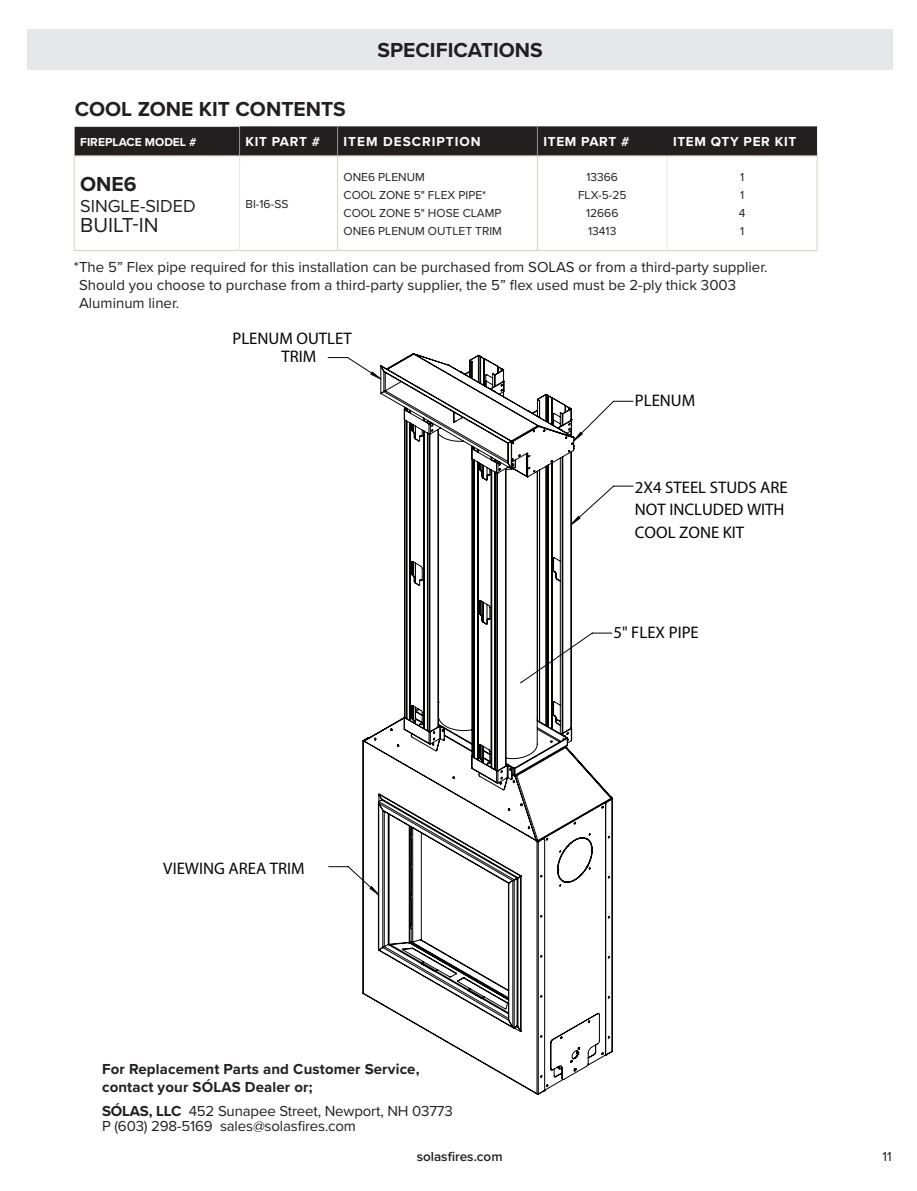
<style>
.page{position:relative;width:917px;height:1191px;background:#fff}
.page>*{position:absolute;margin:0;border:0;box-sizing:border-box;transform-origin:0 0}
.t1{font:700 21px "Proxima Nova";color:#231f20}
.t2{font:21px "Proxima Nova";color:#231f20}
.t3{font:18px "Proxima Nova";color:#231f20}
.t4{font:16.8px/22.6px "Century Gothic";color:#050504}
.t5{font:15px/18px "Proxima Nova";color:#231f20}
.t6{font:700 15px/18px "Proxima Nova";letter-spacing:.01em;color:#231f20}
.t7{font:700 13.5px "Proxima Nova";letter-spacing:.05em;color:#fff}
.t8{font:700 13.5px "Proxima Nova";letter-spacing:.075em;color:#fff}
.t9{font:600 13.5px "Proxima Nova";color:#231f20}
.t10{font:13.5px "Proxima Nova";color:#231f20}
.t11{font:12px "Proxima Nova";color:#231f20}
.t12{font:700 12px "Proxima Nova";color:#fff}
.s1{font-weight:700}
</style>
<div class="page">
<div style="left:27px;top:29px;width:866px;height:40px;background:#e6e7e9"></div>
<div style="left:75px;top:126px;width:742px;height:30px;background:#231f20"></div>
<hr style="left:239px;top:126px;width:1px;height:30px;background:#939598">
<hr style="left:337px;top:126px;width:1px;height:30px;background:#939598">
<hr style="left:537px;top:126px;width:1px;height:30px;background:#939598">
<hr style="left:74px;top:126px;width:166px;height:1px;background:#e9e6de">
<hr style="left:74px;top:126px;width:1px;height:30px;background:#e9e6de">
<hr style="left:74px;top:156px;width:165px;height:1px;background:#d5d1c4">
<hr style="left:74px;top:156px;width:1px;height:94px;background:#d5d1c4">
<hr style="left:337px;top:156px;width:1px;height:94px;background:#d5d1c4">
<hr style="left:537px;top:156px;width:1px;height:94px;background:#d5d1c4">
<hr style="left:817px;top:156px;width:1px;height:94px;background:#d5d1c4">
<hr style="left:74px;top:250px;width:165px;height:1px;background:#d5d1c4">
<hr style="left:239px;top:250px;width:98px;height:1px;background:#d5d1c4">
<hr style="left:337px;top:250px;width:200px;height:1px;background:#d5d1c4">
<hr style="left:537px;top:250px;width:130px;height:1px;background:#d5d1c4">
<hr style="left:667px;top:250px;width:150px;height:1px;background:#d5d1c4">
<hr style="left:239px;top:156px;width:98px;height:1px;background:#d5d1c4">
<hr style="left:337px;top:156px;width:200px;height:1px;background:#d5d1c4">
<hr style="left:537px;top:156px;width:130px;height:1px;background:#d5d1c4">
<hr style="left:667px;top:156px;width:150px;height:1px;background:#d5d1c4">
<hr style="left:239px;top:156px;width:1px;height:94px;background:#e9e6de">
<hr style="left:667px;top:156px;width:1px;height:94px;background:#e9e6de">
<svg style="left:362px;top:353px;width:251px;height:742px"></svg>
<p class="t1" style="left:75px;top:94px;width:273px">COOL ZONE KIT CONTENTS</p>
<p class="t1" style="left:377px;top:35px;width:167px">SPECIFICATIONS</p>
<p class="t12" style="left:80px;top:133px;width:118px">FIREPLACE MODEL #</p>
<p class="t7" style="left:245px;top:132px;width:76px">KIT PART #</p>
<p class="t8" style="left:343px;top:132px;width:139px">ITEM DESCRIPTION</p>
<p class="t7" style="left:543px;top:132px;width:88px">ITEM PART #</p>
<p class="t7" style="left:673px;top:132px;width:125px">ITEM QTY PER KIT</p>
<p class="t1" style="left:80px;top:168px;width:58px">ONE6</p>
<p class="t3" style="left:80px;top:192px;width:117px">SINGLE-SIDED</p>
<p class="t2" style="left:80px;top:209px;width:80px">BUILT-IN</p>
<p class="t11" style="left:343px;top:168px;width:83px">ONE6 PLENUM</p>
<p class="t11" style="left:343px;top:186px;width:144px">COOL ZONE 5" FLEX PIPE*</p>
<p class="t11" style="left:343px;top:204px;width:159px">COOL ZONE 5" HOSE CLAMP</p>
<p class="t11" style="left:343px;top:222px;width:160px">ONE6 PLENUM OUTLET TRIM</p>
<p class="t11" style="left:586px;top:168px;width:33px">13366</p>
<p class="t11" style="left:578px;top:186px;width:50px">FLX-5-25</p>
<p class="t11" style="left:586px;top:204px;width:34px">12666</p>
<p class="t11" style="left:588px;top:222px;width:30px">13413</p>
<p class="t11" style="left:740px;top:168px;width:6px">1</p>
<p class="t11" style="left:740px;top:186px;width:6px">1</p>
<p class="t11" style="left:738px;top:204px;width:8px">4</p>
<p class="t11" style="left:740px;top:222px;width:6px">1</p>
<p class="t5" style="left:79px;top:257px;width:690px;text-indent:-5px">*The 5” Flex pipe required for this installation can be purchased from SOLAS or from a third-party supplier.<br>Should you choose to purchase from a third-party supplier, the 5” flex used must be 2-ply thick 3003<br>Aluminum liner.</p>
<p class="t11" style="left:245px;top:195px;width:44px">BI-16-SS</p>
<p class="t4" style="left:281px;top:329px;width:72px;line-height:17.9px;text-indent:-49px">PLENUM OUTLET<br>TRIM</p>
<p class="t4" style="left:163px;top:857px;width:143px">VIEWING AREA TRIM</p>
<p class="t6" style="left:102px;top:1059px;width:319px">For Replacement Parts and Customer Service, contact your SÓLAS Dealer or;</p>
<p class="t5" style="left:102px;top:1102px;width:352px;line-height:15px"><span class="s1">SÓLAS, LLC</span> 452 Sunapee Street, Newport, NH 03773<br>P (603) 298-5169 sales@solasfires.com</p>
<p class="t4" style="left:635px;top:389px;width:62px">PLENUM</p>
<p class="t4" style="left:635px;top:475px;width:154px">2X4 STEEL STUDS ARE<br>NOT INCLUDED WITH<br>COOL ZONE KIT</p>
<p class="t4" style="left:613px;top:621px;width:87px">5" FLEX PIPE</p>
<p class="t9" style="left:417px;top:1146px;width:87px">solasfires.com</p>
<p class="t10" style="left:882px;top:1145px;width:11px">11</p>
</div>
